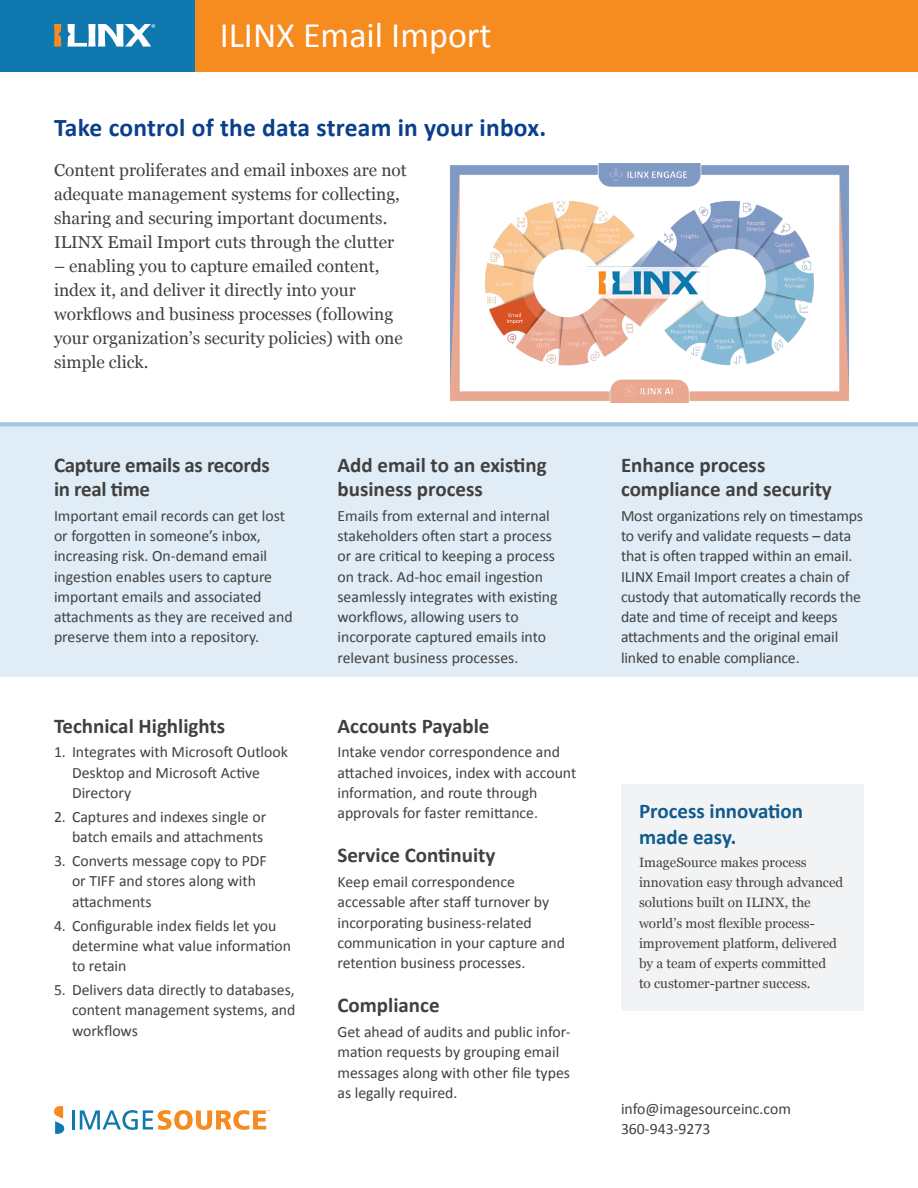
<style>
.page{position:relative;width:918px;height:1188px;background:#fff}
.page>*{position:absolute;margin:0;border:0;box-sizing:border-box;transform-origin:0 0}
.Module___Product_Name_Small{font:36px "Calibri";color:#fff}
.Overview_Headline{font:700 25.5px "Calibri";letter-spacing:.01em;color:#0a3f8b}
.Subhead{font:700 21px/24px "Calibri";color:#404040}
.Tagline{font:700 21px/25.5px "Calibri";color:#115b8c}
.Intro_Body_3_Georgia{font:17.25px/24px "Georgia";color:#404040}
.Main_Body{font:15.75px/20.2px "Calibri";color:#404040}
.Tagline_Descriptor{font:13.5px/20.2px "Georgia";color:#404040}
</style>
<div class="page">
<img style="left:450px;top:163px;width:399px;height:240px">
<div style="left:0;top:427px;width:918px;height:249px;background:#e0edf6"></div>
<div style="left:0;top:0;width:196px;height:72px;background:#0e78af"></div>
<div style="left:196px;top:0;width:722px;height:72px;background:#f68b1f"></div>
<div style="left:0;top:422px;width:918px;height:5px;background:#a1c9e5"></div>
<div style="left:621px;top:784px;width:243px;height:227px;background:#f2f3f4"></div>
<svg style="left:54px;top:1106px;width:10px;height:28px"></svg>
<hr style="left:72px;top:1110px;width:3px;height:20px;background:#0e78af">
<svg style="left:80px;top:1110px;width:190px;height:20px"></svg>
<svg style="left:54px;top:24px;width:7px;height:23px"></svg>
<svg style="left:68px;top:24px;width:87px;height:23px"></svg>
<p class="Module___Product_Name_Small" style="left:220px;top:10px;width:273px">ILINX Email Import</p>
<p class="Overview_Headline" style="left:54px;top:110px;width:494px">Take control of the data stream in your inbox.</p>
<p class="Intro_Body_3_Georgia" style="left:54px;top:158px;width:354px">Content proliferates and email inboxes are not adequate management systems for collecting, sharing and securing important documents.<br>ILINX Email Import cuts through the clutter</p>
<p class="Intro_Body_3_Georgia" style="left:54px;top:254px;width:350px">– enabling you to capture emailed content, index it, and deliver it directly into your workflows and business processes (following your organization’s security policies) with one simple click.</p>
<p class="Subhead" style="left:54px;top:453px;width:217px">Capture emails as records in real time</p>
<p class="Main_Body" style="left:54px;top:505px;width:240px">Important email records can get lost or forgotten in someone’s inbox, increasing risk. On-demand email ingestion enables users to capture important emails and associated attachments as they are received and preserve them into a repository.</p>
<p class="Subhead" style="left:54px;top:713px;width:173px">Technical Highlights</p>
<p class="Main_Body" style="left:72px;top:742px;width:218px;text-indent:-18px">1. Integrates with Microsoft Outlook<br>Desktop and Microsoft Active<br>Directory</p>
<p class="Main_Body" style="left:54px;top:806px;width:214px;text-align:right">2. Captures and indexes single or batch emails and attachments</p>
<p class="Main_Body" style="left:72px;top:850px;width:196px;text-indent:-18px">3. Converts message copy to PDF or TIFF and stores along with attachments</p>
<p class="Main_Body" style="left:72px;top:915px;width:221px;text-indent:-18px">4. Configurable index fields let you determine what value information to retain</p>
<p class="Main_Body" style="left:72px;top:979px;width:225px;text-align:justify;text-indent:-18px">5. Delivers data directly to databases, content management systems, and workflows</p>
<p class="Subhead" style="left:338px;top:453px;width:211px">Add email to an existing business process</p>
<p class="Main_Body" style="left:338px;top:505px;width:221px">Emails from external and internal stakeholders often start a process or are critical to keeping a process on track. Ad-hoc email ingestion seamlessly integrates with existing workflows, allowing users to incorporate captured emails into relevant business processes.</p>
<p class="Subhead" style="left:338px;top:713px;width:153px">Accounts Payable</p>
<p class="Main_Body" style="left:338px;top:742px;width:240px">Intake vendor correspondence and attached invoices, index with account information, and route through approvals for faster remittance.</p>
<p class="Subhead" style="left:338px;top:843px;width:160px">Service Continuity</p>
<p class="Main_Body" style="left:338px;top:871px;width:229px">Keep email correspondence accessable after staff turnover by incorporating business-related communication in your capture and retention business processes.</p>
<p class="Subhead" style="left:338px;top:993px;width:104px">Compliance</p>
<p class="Main_Body" style="left:338px;top:1021px;width:235px">Get ahead of audits and public infor&shy;mation requests by grouping email messages along with other file types as legally required.</p>
<p class="Subhead" style="left:621px;top:453px;width:212px">Enhance process compliance and security</p>
<p class="Main_Body" style="left:621px;top:505px;width:244px">Most organizations rely on timestamps to verify and validate requests – data that is often trapped within an email.</p>
<p class="Main_Body" style="left:621px;top:566px;width:241px">ILINX Email Import creates a chain of custody that automatically records the date and time of receipt and keeps attachments and the original email linked to enable compliance.</p>
<p class="Tagline" style="left:639px;top:798px;width:166px">Process innovation made easy.</p>
<p class="Tagline_Descriptor" style="left:639px;top:852px;width:206px">ImageSource makes process innovation easy through advanced solutions built on ILINX, the world’s most flexible process&shy;improvement platform, delivered by a team of experts committed<br>to customer-partner success.</p>
<p class="Main_Body" style="left:621px;top:1098px;width:171px">info@imagesourceinc.com<br>360-943-9273</p>
</div>
